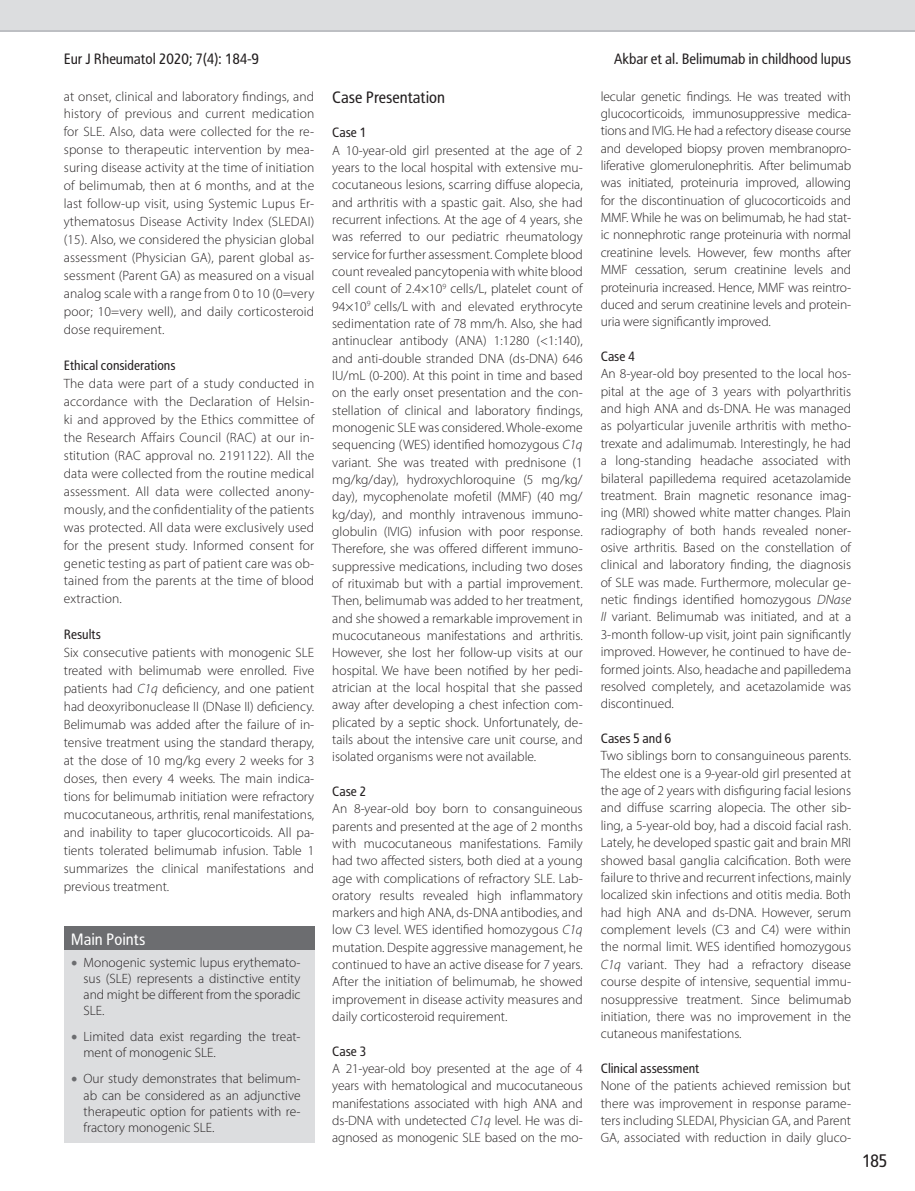
<style>
.page{position:relative;width:915px;height:1191px;background:#fff}
.page>*{position:absolute;margin:0;border:0;box-sizing:border-box;transform-origin:0 0}
.t1{font:18px "Rotokas";color:#231f20}
.t2{font:16.5px "Rotokas";color:#231f20}
.t3{font:16.5px "Rotokas";color:#fff}
.t4{font:15px "Rotokas";color:#231f20}
.t5{font:300 13.5px/17.2px "Myriad Pro";color:#231f20;text-align:justify}
.t6{font:13.5px "Rotokas";color:#231f20}
.s1{font-style:italic}
.s2{font-family:"Minion Pro";font-weight:400;font-size:18px;color:#6c6d70}
</style>
<div class="page">
<div style="left:64px;top:926px;width:250px;height:216px;background:#dcdddf"></div>
<div style="left:64px;top:926px;width:250px;height:24px;background:#6c6d70"></div>
<div style="left:0;top:0;width:914px;height:31px;background:#dcdddf"></div>
<p class="t4" style="left:64px;top:49px;width:196px">Eur J Rheumatol 2020; 7(4): 184-9</p>
<p class="t4" style="left:614px;top:49px;width:238px">Akbar et al. Belimumab in childhood lupus</p>
<p class="t5" style="left:64px;top:87px;width:252px;line-height:18px">at onset, clinical and laboratory findings, and history of previous and current medication for SLE. Also, data were collected for the re&shy;sponse to therapeutic intervention by mea&shy;suring disease activity at the time of initiation of belimumab, then at 6 months, and at the last follow-up visit, using Systemic Lupus Er&shy;ythematosus Disease Activity Index (SLEDAI) (15). Also, we considered the physician global assessment (Physician GA), parent global as&shy;sessment (Parent GA) as measured on a visual analog scale with a range from 0 to 10 (0=very poor; 10=very well), and daily corticosteroid dose requirement.</p>
<p class="t6" style="left:64px;top:357px;width:113px">Ethical considerations</p>
<p class="t5" style="left:64px;top:374px;width:252px;line-height:18px">The data were part of a study conducted in accordance with the Declaration of Helsin&shy;ki and approved by the Ethics committee of the Research Affairs Council (RAC) at our in&shy;stitution (RAC approval no. 2191122). All the data were collected from the routine medical assessment. All data were collected anony&shy;mously, and the confidentiality of the patients was protected. All data were exclusively used for the present study. Informed consent for genetic testing as part of patient care was ob&shy;tained from the parents at the time of blood extraction.</p>
<p class="t6" style="left:64px;top:626px;width:38px">Results</p>
<p class="t5" style="left:64px;top:643px;width:252px;line-height:18px">Six consecutive patients with monogenic SLE treated with belimumab were enrolled. Five patients had <span class="s1">C1q</span> deficiency, and one patient had deoxyribonuclease II (DNase II) deficiency.<br>Belimumab was added after the failure of in&shy;tensive treatment using the standard therapy, at the dose of 10 mg/kg every 2 weeks for 3 doses, then every 4 weeks. The main indica&shy;tions for belimumab initiation were refractory mucocutaneous, arthritis, renal manifestations, and inability to taper glucocorticoids. All pa&shy;tients tolerated belimumab infusion. Table 1 summarizes the clinical manifestations and previous treatment.</p>
<p class="t3" style="left:71px;top:929px;width:76px">Main Points</p>
<p class="t5" style="left:84px;top:954px;width:218px;line-height:16.2px;text-indent:-13px"><span class="s2">•</span> Monogenic systemic lupus erythemato&shy;sus (SLE) represents a distinctive entity and might be different from the sporadic SLE.</p>
<p class="t5" style="left:84px;top:1028px;width:218px;line-height:16.2px;text-indent:-13px"><span class="s2">•</span> Limited data exist regarding the treat&shy;ment of monogenic SLE.</p>
<p class="t5" style="left:84px;top:1070px;width:218px;line-height:16.2px;text-indent:-13px"><span class="s2">•</span> Our study demonstrates that belimum&shy;ab can be considered as an adjunctive therapeutic option for patients with re&shy;fractory monogenic SLE.</p>
<p class="t2" style="left:332px;top:87px;width:114px">Case Presentation</p>
<p class="t6" style="left:332px;top:124px;width:36px">Case 1</p>
<p class="t5" style="left:332px;top:141px;width:252px">A 10-year-old girl presented at the age of 2 years to the local hospital with extensive mu&shy;cocutaneous lesions, scarring diffuse alopecia, and arthritis with a spastic gait. Also, she had recurrent infections. At the age of 4 years, she was referred to our pediatric rheumatology service for further assessment. Complete blood count revealed pancytopenia with white blood cell count of 2.4×10<sup>9</sup> cells/L, platelet count of 94×10<sup>9</sup> cells/L with and elevated erythrocyte sedimentation rate of 78 mm/h. Also, she had antinuclear antibody (ANA) 1:1280 (&lt;1:140), and anti-double stranded DNA (ds-DNA) 646<br>IU/mL (0-200). At this point in time and based on the early onset presentation and the con&shy;stellation of clinical and laboratory findings, monogenic SLE was considered. Whole-exome sequencing (WES) identified homozygous <span class="s1">C1q </span>variant. She was treated with prednisone (1 mg/kg/day), hydroxychloroquine (5 mg/kg/ day), mycophenolate mofetil (MMF) (40 mg/ kg/day), and monthly intravenous immuno&shy;globulin (IVIG) infusion with poor response.<br>Therefore, she was offered different immuno&shy;suppressive medications, including two doses of rituximab but with a partial improvement.<br>Then, belimumab was added to her treatment, and she showed a remarkable improvement in mucocutaneous manifestations and arthritis.<br>However, she lost her follow-up visits at our hospital. We have been notified by her pedi&shy;atrician at the local hospital that she passed away after developing a chest infection com&shy;plicated by a septic shock. Unfortunately, de&shy;tails about the intensive care unit course, and isolated organisms were not available.</p>
<p class="t6" style="left:332px;top:783px;width:36px">Case 2</p>
<p class="t5" style="left:332px;top:800px;width:252px">An 8-year-old boy born to consanguineous parents and presented at the age of 2 months with mucocutaneous manifestations. Family had two affected sisters, both died at a young age with complications of refractory SLE. Lab&shy;oratory results revealed high inflammatory markers and high ANA, ds-DNA antibodies, and low C3 level. WES identified homozygous <span class="s1">C1q </span>mutation. Despite aggressive management, he continued to have an active disease for 7 years.<br>After the initiation of belimumab, he showed improvement in disease activity measures and daily corticosteroid requirement.</p>
<p class="t6" style="left:332px;top:1042px;width:36px">Case 3</p>
<p class="t5" style="left:332px;top:1059px;width:252px">A 21-year-old boy presented at the age of 4 years with hematological and mucocutaneous manifestations associated with high ANA and ds-DNA with undetected <span class="s1">C1q</span> level. He was di&shy;agnosed as monogenic SLE based on the mo-</p>
<p class="t5" style="left:600px;top:87px;width:252px">lecular genetic findings. He was treated with glucocorticoids, immunosuppressive medica&shy;tions and IVIG. He had a refectory disease course and developed biopsy proven membranopro&shy;liferative glomerulonephritis. After belimumab was initiated, proteinuria improved, allowing for the discontinuation of glucocorticoids and MMF. While he was on belimumab, he had stat&shy;ic nonnephrotic range proteinuria with normal creatinine levels. However, few months after MMF cessation, serum creatinine levels and proteinuria increased. Hence, MMF was reintro&shy;duced and serum creatinine levels and protein&shy;uria were significantly improved.</p>
<p class="t6" style="left:600px;top:348px;width:36px">Case 4</p>
<p class="t5" style="left:600px;top:365px;width:252px">An 8-year-old boy presented to the local hos&shy;pital at the age of 3 years with polyarthritis and high ANA and ds-DNA. He was managed as polyarticular juvenile arthritis with metho&shy;trexate and adalimumab. Interestingly, he had a long-standing headache associated with bilateral papilledema required acetazolamide treatment. Brain magnetic resonance imag&shy;ing (MRI) showed white matter changes. Plain radiography of both hands revealed noner&shy;osive arthritis. Based on the constellation of clinical and laboratory finding, the diagnosis of SLE was made. Furthermore, molecular ge&shy;netic findings identified homozygous <span class="s1">DNase II</span> variant. Belimumab was initiated, and at a 3-month follow-up visit, joint pain significantly improved. However, he continued to have de&shy;formed joints. Also, headache and papilledema resolved completely, and acetazolamide was discontinued.</p>
<p class="t6" style="left:600px;top:730px;width:72px">Cases 5 and 6</p>
<p class="t5" style="left:600px;top:747px;width:252px">Two siblings born to consanguineous parents.<br>The eldest one is a 9-year-old girl presented at the age of 2 years with disfiguring facial lesions and diffuse scarring alopecia. The other sib&shy;ling, a 5-year-old boy, had a discoid facial rash.<br>Lately, he developed spastic gait and brain MRI showed basal ganglia calcification. Both were failure to thrive and recurrent infections, mainly localized skin infections and otitis media. Both had high ANA and ds-DNA. However, serum complement levels (C3 and C4) were within the normal limit. WES identified homozygous <span class="s1">C1q</span> variant. They had a refractory disease course despite of intensive, sequential immu&shy;nosuppressive treatment. Since belimumab initiation, there was no improvement in the cutaneous manifestations.</p>
<p class="t6" style="left:600px;top:1060px;width:100px">Clinical assessment</p>
<p class="t5" style="left:600px;top:1077px;width:252px">None of the patients achieved remission but there was improvement in response parame&shy;ters including SLEDAI, Physician GA, and Parent GA, associated with reduction in daily gluco-</p>
<p class="t1" style="left:861px;top:1150px;width:27px">185</p>
</div>
